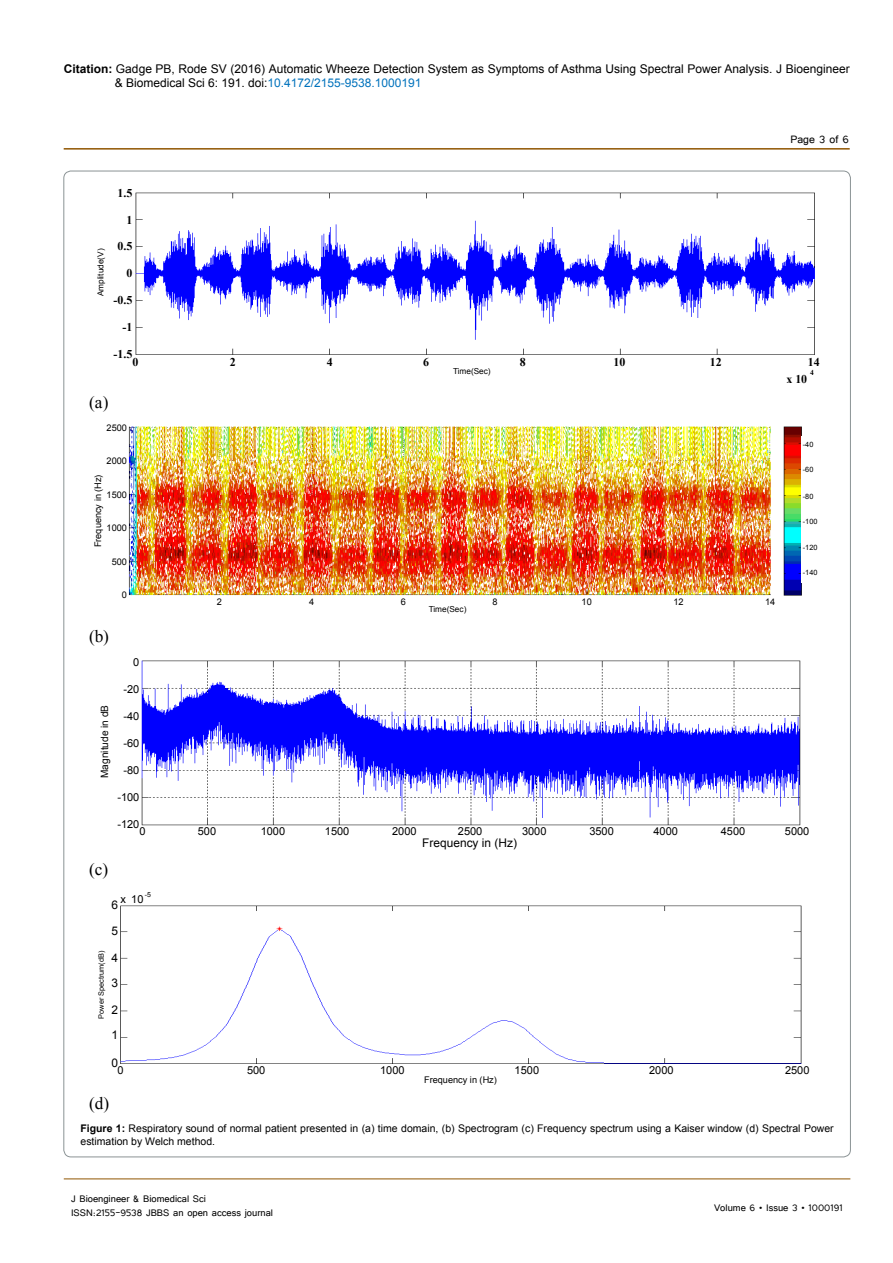
<style>
.page{position:relative;width:893px;height:1263px;background:#fff}
.page>*{position:absolute;margin:0;border:0;box-sizing:border-box;transform-origin:0 0}
.t1{font:17.25px "Times New Roman";color:#000}
.t2{font:13.5px "Tunga";color:#000}
.t3{font:12px/14.4px "Arial";color:#000}
.t4{font:12px/14.4px "Tunga";color:#000}
.t5{font:700 11.85px/25.3px "Times New Roman";color:#000;text-align:right}
.t6{font:11.85px/25.3px "Arial";color:#000}
.t7{font:10.95px "Arial";color:#000}
.t8{font:10.5px/13.5px "Arial";color:#000}
.t9{font:10.05px "Arial";color:#000}
.t10{font:9.15px "Arial";color:#000}
.t11{font:8.25px "Arial";color:#000}
.t12{font:700 7.5px "Times New Roman";color:#000}
.t13{font:7.35px "Arial";color:#000}
.t14{font:6.9px "Arial";color:#000}
.s1{font-weight:700}
.s2{color:#0072bc}
</style>
<div class="page">
<hr style="left:64px;top:148px;width:786px;height:2px;background:#905501">
<hr style="left:64px;top:1179px;width:786px;height:1px;background:#905501">
<img style="left:135px;top:192px;width:680px;height:163px">
<img style="left:128px;top:426px;width:674px;height:170px">
<img style="left:141px;top:660px;width:660px;height:166px">
<img style="left:120px;top:905px;width:682px;height:159px">
<div style="left:801px;top:436px;width:24px;height:147px;background:#fff"></div>
<p class="t3" style="left:115px;top:61px;width:736px;text-indent:-51px"><span class="s1">Citation:</span> Gadge PB, Rode SV (2016) Automatic Wheeze Detection System as Symptoms of Asthma Using Spectral Power Analysis. J Bioengineer &amp; Biomedical Sci 6: 191. doi:<span class="s2">10.4172/2155-9538.1000191</span></p>
<p class="t2" style="left:790px;top:131px;width:60px">Page 3 of 6</p>
<p class="t11" style="left:95px;top:296px;width:49px;rotate:-90deg">Amplitude(V)</p>
<p class="t5" style="left:118px;top:180px;width:16px">1.5</p>
<p class="t5" style="left:118px;top:207px;width:16px">1<br>0.5</p>
<p class="t5" style="left:126px;top:260px;width:7px">0</p>
<p class="t5" style="left:114px;top:287px;width:20px">-0.5</p>
<p class="t5" style="left:122px;top:314px;width:11px">-1</p>
<p class="t5" style="left:114px;top:341px;width:20px">-1.5</p>
<p class="t5" style="left:132px;top:349px;width:7px">0</p>
<p class="t5" style="left:230px;top:349px;width:7px">2</p>
<p class="t5" style="left:327px;top:349px;width:7px">4</p>
<p class="t5" style="left:423px;top:349px;width:7px">6</p>
<p class="t5" style="left:520px;top:349px;width:7px">8</p>
<p class="t5" style="left:613px;top:349px;width:13px">10</p>
<p class="t5" style="left:710px;top:349px;width:13px">12</p>
<p class="t5" style="left:808px;top:349px;width:13px">14</p>
<p class="t5" style="left:786px;top:366px;width:22px">x 10</p>
<p class="t11" style="left:453px;top:365px;width:39px">Time(Sec)</p>
<p class="t12" style="left:810px;top:367px;width:5px">4</p>
<h1 class="t1" style="left:89px;top:390px;width:21px">(a)</h1>
<p class="t10" style="left:107px;top:422px;width:22px">2500</p>
<p class="t10" style="left:107px;top:455px;width:22px">2000</p>
<p class="t10" style="left:107px;top:489px;width:22px">1500</p>
<p class="t10" style="left:107px;top:522px;width:22px">1000</p>
<p class="t10" style="left:112px;top:556px;width:17px">500</p>
<p class="t10" style="left:122px;top:589px;width:7px">0</p>
<p class="t10" style="left:92px;top:547px;width:74px;rotate:-90deg">Frequency in (Hz)</p>
<h1 class="t1" style="left:89px;top:624px;width:21px">(b)</h1>
<p class="t10" style="left:217px;top:596px;width:7px">2</p>
<p class="t10" style="left:309px;top:596px;width:7px">4</p>
<p class="t10" style="left:401px;top:596px;width:7px">6</p>
<p class="t10" style="left:492px;top:596px;width:7px">8</p>
<p class="t10" style="left:582px;top:596px;width:12px">10</p>
<p class="t10" style="left:673px;top:596px;width:12px">12</p>
<p class="t10" style="left:765px;top:596px;width:12px">14</p>
<p class="t11" style="left:429px;top:604px;width:39px">Time(Sec)</p>
<p class="t13" style="left:803px;top:439px;width:12px">-40</p>
<p class="t13" style="left:803px;top:465px;width:12px">-60</p>
<p class="t13" style="left:803px;top:492px;width:12px">-80</p>
<p class="t13" style="left:803px;top:517px;width:16px">-100</p>
<p class="t13" style="left:803px;top:542px;width:16px">-120</p>
<p class="t13" style="left:803px;top:568px;width:16px">-140</p>
<p class="t7" style="left:133px;top:654px;width:8px">0</p>
<p class="t7" style="left:123px;top:682px;width:17px">-20</p>
<p class="t7" style="left:123px;top:709px;width:17px">-40</p>
<p class="t7" style="left:123px;top:736px;width:17px">-60</p>
<p class="t7" style="left:123px;top:763px;width:17px">-80</p>
<p class="t7" style="left:117px;top:790px;width:24px">-100</p>
<p class="t7" style="left:117px;top:817px;width:24px">-120</p>
<p class="t9" style="left:98px;top:778px;width:74px;rotate:-90deg">Magnitude in dB</p>
<p class="t7" style="left:139px;top:824px;width:8px">0</p>
<p class="t7" style="left:198px;top:824px;width:20px">500</p>
<p class="t7" style="left:261px;top:824px;width:26px">1000</p>
<p class="t7" style="left:325px;top:824px;width:26px">1500</p>
<p class="t7" style="left:392px;top:824px;width:26px">2000</p>
<p class="t7" style="left:458px;top:824px;width:26px">2500</p>
<p class="t7" style="left:522px;top:824px;width:26px">3000</p>
<p class="t7" style="left:589px;top:824px;width:26px">3500</p>
<p class="t7" style="left:653px;top:824px;width:26px">4000</p>
<p class="t7" style="left:721px;top:824px;width:26px">4500</p>
<p class="t7" style="left:785px;top:824px;width:26px">5000</p>
<h1 class="t1" style="left:89px;top:858px;width:20px">(c)</h1>
<p class="t6" style="left:422px;top:830px;width:96px">Frequency in (Hz)</p>
<p class="t14" style="left:145px;top:889px;width:8px">-5</p>
<p class="t7" style="left:120px;top:892px;width:24px">x 10</p>
<p class="t6" style="left:111px;top:893px;width:8px">6<br>5</p>
<p class="t6" style="left:111px;top:945px;width:8px">4<br>3</p>
<p class="t6" style="left:111px;top:997px;width:8px">2<br>1</p>
<p class="t6" style="left:111px;top:1050px;width:8px">0</p>
<p class="t13" style="left:97px;top:1019px;width:70px;rotate:-90deg">Power Spectrum(dB)</p>
<p class="t7" style="left:117px;top:1063px;width:8px">0</p>
<p class="t7" style="left:247px;top:1063px;width:20px">500</p>
<p class="t7" style="left:380px;top:1063px;width:26px">1000</p>
<p class="t7" style="left:515px;top:1063px;width:26px">1500</p>
<p class="t7" style="left:649px;top:1063px;width:26px">2000</p>
<p class="t7" style="left:785px;top:1063px;width:26px">2500</p>
<h1 class="t1" style="left:89px;top:1091px;width:22px">(d)</h1>
<p class="t10" style="left:424px;top:1074px;width:74px">Frequency in (Hz)</p>
<p class="t8" style="left:80px;top:1121px;width:755px"><span class="s1">Figure 1:</span> Respiratory sound of normal patient presented in (a) time domain, (b) Spectrogram (c) Frequency spectrum using a Kaiser window (d) Spectral Power estimation by Welch method.</p>
<p class="t4" style="left:71px;top:1190px;width:204px">J Bioengineer &amp; Biomedical Sci<br>ISSN:2155-9538 JBBS an open access journal</p>
<p class="t4" style="left:714px;top:1199px;width:130px">Volume 6 • Issue 3 • 1000191</p>
</div>
